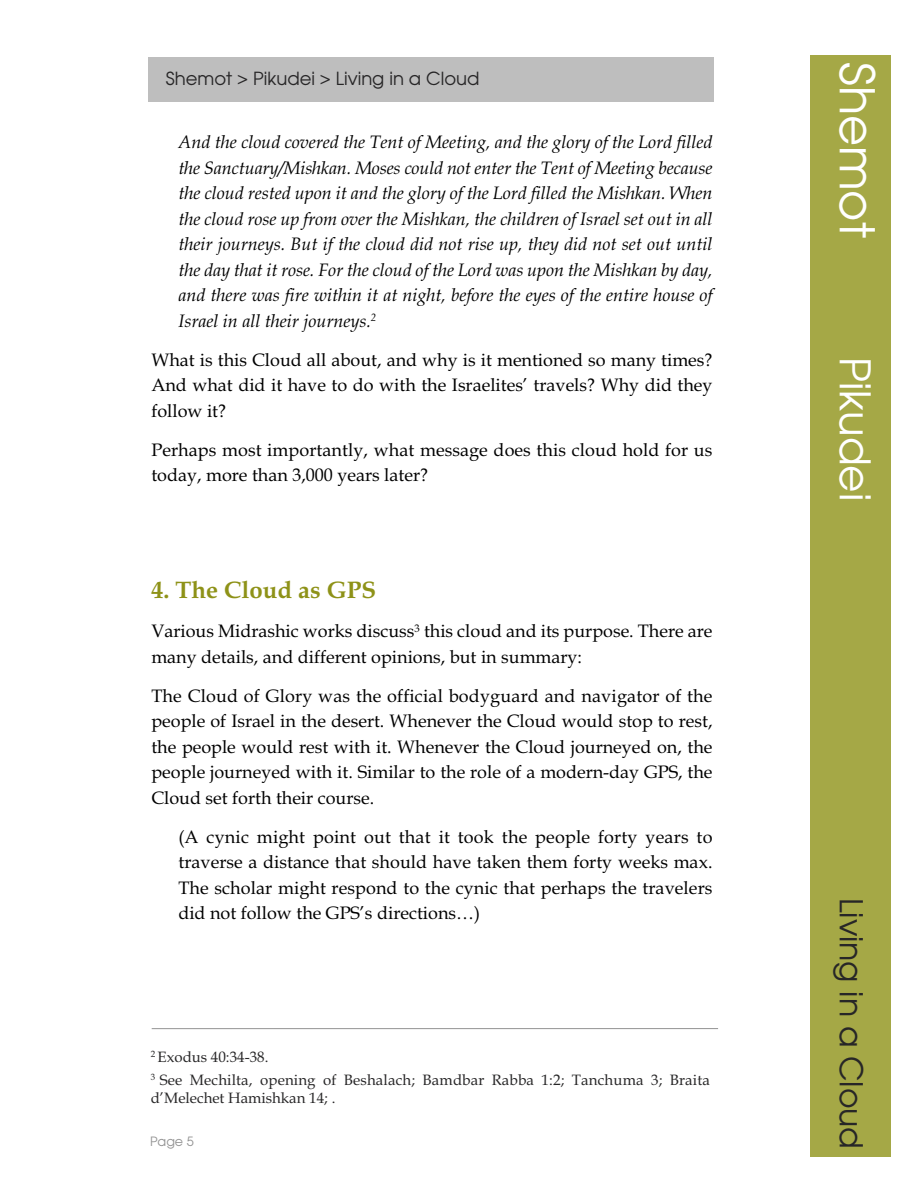
<style>
.page{position:relative;width:918px;height:1188px;background:#fff}
.page>*{position:absolute;margin:0;border:0;box-sizing:border-box;transform-origin:0 0}
.t1{font:47.7px "Avalon Plain";color:#fff}
.t2{font:42px "Avalon Plain";color:#fff}
.t3{font:31.5px "Avalon Plain";color:#272627}
.t4{font:700 24px "Book Antiqua";color:#8e9218}
.t5{font:18px/25.5px "Book Antiqua";color:#000;text-align:justify}
.t6{font:italic 18px/25.5px "Book Antiqua";color:#000;text-align:justify}
.t7{font:18px "Avalon Plain";color:#272627}
.t8{font:15px/22.5px "Book Antiqua";letter-spacing:.01em;color:#272627}
.t9{font:12.75px "Avalon Plain";color:#939393}
</style>
<div class="page">
<div style="left:810px;top:55px;width:81px;height:1101px;background:#a5a846"></div>
<div style="left:148px;top:57px;width:566px;height:45px;background:#bebebe"></div>
<hr style="left:152px;top:1028px;width:566px;height:1px;background:#939393">
<p class="t7" style="left:166px;top:68px;width:315px">Shemot &gt; Pikudei &gt; Living in a Cloud</p>
<h1 class="t1" style="left:884px;top:62px;width:177px;rotate:90deg">Shemot</h1>
<p class="t6" style="left:178px;top:130px;width:536px">And the cloud covered the Tent of Meeting, and the glory of the Lord filled the Sanctuary/Mishkan. Moses could not enter the Tent of Meeting because the cloud rested upon it and the glory of the Lord filled the Mishkan. When the cloud rose up from over the Mishkan, the children of Israel set out in all their journeys. But if the cloud did not rise up, they did not set out until the day that it rose. For the cloud of the Lord was upon the Mishkan by day, and there was fire within it at night, before the eyes of the entire house of Israel in all their journeys.<sup>2</sup></p>
<p class="t5" style="left:151px;top:347px;width:563px">What is this Cloud all about, and why is it mentioned so many times?<br>And what did it have to do with the Israelites’ travels? Why did they follow it?</p>
<p class="t5" style="left:151px;top:437px;width:563px">Perhaps most importantly, what message does this cloud hold for us today, more than 3,000 years later?</p>
<h2 class="t2" style="left:879px;top:357px;width:146px;rotate:90deg">Pikudei</h2>
<h3 class="t4" style="left:151px;top:576px;width:226px">4. The Cloud as GPS</h3>
<p class="t5" style="left:151px;top:619px;width:563px">Various Midrashic works discuss<sup>3</sup> this cloud and its purpose. There are many details, and different opinions, but in summary:</p>
<p class="t5" style="left:151px;top:683px;width:563px">The Cloud of Glory was the official bodyguard and navigator of the people of Israel in the desert. Whenever the Cloud would stop to rest, the people would rest with it. Whenever the Cloud journeyed on, the people journeyed with it. Similar to the role of a modern-day GPS, the Cloud set forth their course.</p>
<p class="t5" style="left:178px;top:824px;width:536px">(A cynic might point out that it took the people forty years to traverse a distance that should have taken them forty weeks max.<br>The scholar might respond to the cynic that perhaps the travelers did not follow the GPS’s directions…)</p>
<p class="t8" style="left:151px;top:1046px;width:561px"><sup>2</sup> Exodus 40:34-38.<br><sup>3</sup> See Mechilta, opening of Beshalach; Bamdbar Rabba 1:2; Tanchuma 3; Braita</p>
<p class="t8" style="left:151px;top:1086px;width:186px">d’Melechet Hamishkan 14; .</p>
<p class="t9" style="left:150px;top:1134px;width:45px">Page 5</p>
<h3 class="t3" style="left:869px;top:898px;width:253px;rotate:90deg">Living in a Cloud</h3>
</div>
